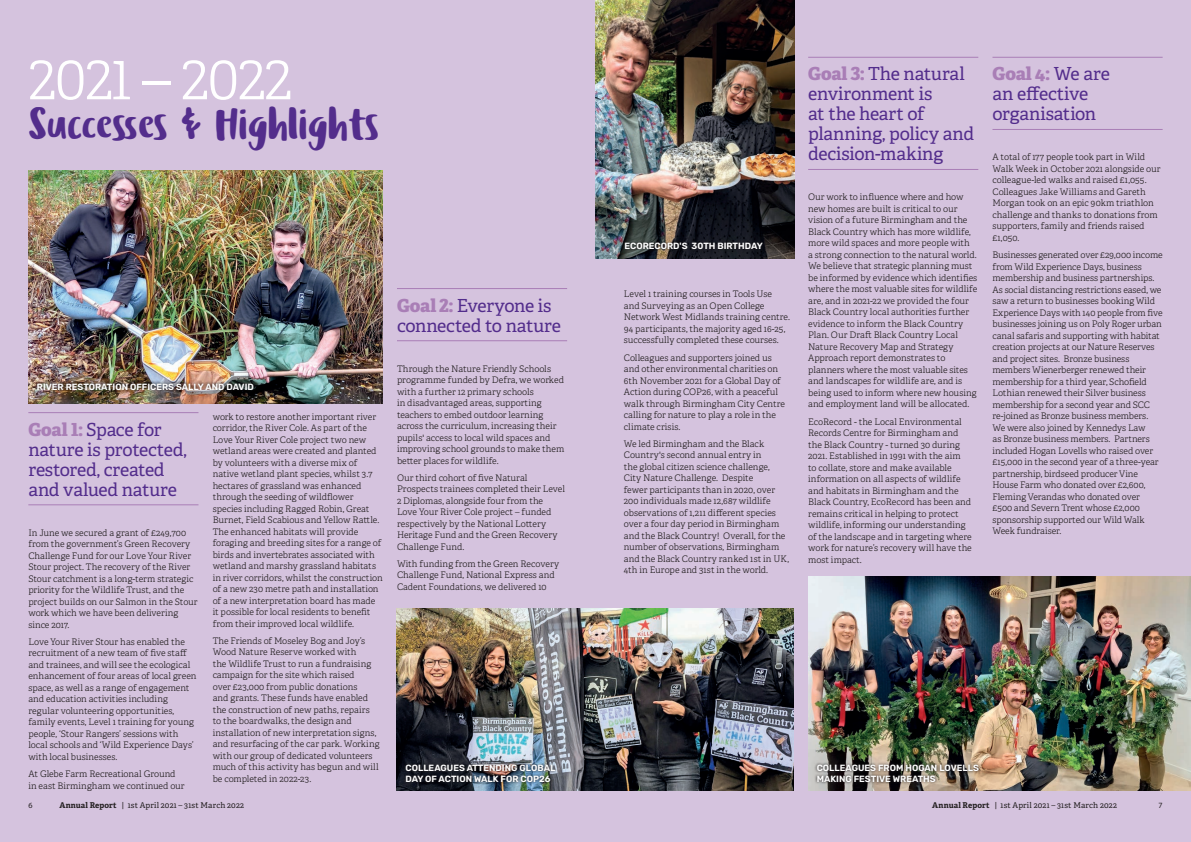
<style>
.page{position:relative;width:1191px;height:842px;background:#fff}
.page>*{position:absolute;margin:0;border:0;box-sizing:border-box;transform-origin:0 0}
.t1{font:300 56px "Adelle";letter-spacing:-.02em;color:#fff}
.t2{font:45px "Ludicrous Stencil";color:#532d8c}
.t3{font:18px/20px "Adelle";letter-spacing:-.015em;color:#532d8c}
.t4{font:300 9px/11.5px "Adelle";color:#231f20}
.t5{font:300 9px/10.8px "Rubik";color:#fff}
.t6{font:8px "Adelle";letter-spacing:.03em;color:#231f20}
.t7{font:8px "Myriad Pro";color:#231f20}
.s1{font-weight:800;color:#a97eb6}
.s2{font-weight:700}
</style>
<div class="page">
<div style="left:0;top:0;width:595px;height:842px;background:#d5c3de"></div>
<div style="left:595px;top:0;width:596px;height:842px;background:#d5c3de"></div>
<img style="left:28px;top:171px;width:355px;height:233px">
<img style="left:397px;top:608px;width:397px;height:183px">
<img style="left:808px;top:577px;width:383px;height:214px">
<img style="left:595px;top:0;width:199px;height:258px">
<hr style="left:28px;top:412px;width:170px;height:1px;background:#a97eb6">
<hr style="left:28px;top:504px;width:170px;height:1px;background:#a97eb6">
<hr style="left:397px;top:288px;width:170px;height:1px;background:#a97eb6">
<hr style="left:397px;top:340px;width:170px;height:1px;background:#a97eb6">
<img style="left:35px;top:380px;width:221px;height:12px">
<img style="left:403px;top:762px;width:155px;height:23px">
<hr style="left:992px;top:57px;width:170px;height:1px;background:#a97eb6">
<hr style="left:992px;top:129px;width:170px;height:1px;background:#a97eb6">
<svg style="left:814px;top:762px;width:167px;height:23px;background:#5f584f"></svg>
<svg style="left:622px;top:240px;width:143px;height:12px;background:#242528"></svg>
<hr style="left:808px;top:57px;width:170px;height:1px;background:#a97eb6">
<hr style="left:808px;top:169px;width:170px;height:1px;background:#a97eb6">
<h1 class="t1" style="left:28px;top:45px;width:265px">2021 – 2022</h1>
<h2 class="t2" style="left:28px;top:92px;width:352px">Successes &amp; Highlights</h2>
<p class="t5" style="left:37px;top:381px;width:219px">RIVER RESTORATION OFFICERS SALLY AND DAVID</p>
<h3 class="t3" style="left:28px;top:419px;width:160px"><span class="s1">Goal 1:</span> Space for nature is protected, restored, created and valued nature</h3>
<p class="t4" style="left:28px;top:527px;width:171px">In June we secured a grant of £249,700 from the government’s Green Recovery Challenge Fund for our Love Your River Stour project. The recovery of the River Stour catchment is a long-term strategic priority for the Wildlife Trust, and the project builds on our Salmon in the Stour work which we have been delivering since 2017.</p>
<p class="t4" style="left:28px;top:636px;width:170px">Love Your River Stour has enabled the recruitment of a new team of five staff and trainees, and will see the ecological enhancement of four areas of local green space, as well as a range of engagement and education activities including regular volunteering opportunities, family events, Level 1 training for young people, ‘Stour Rangers’ sessions with local schools and ‘Wild Experience Days’ with local businesses.</p>
<p class="t4" style="left:28px;top:768px;width:158px">At Glebe Farm Recreational Ground in east Birmingham we continued our</p>
<p class="t4" style="left:213px;top:411px;width:172px">work to restore another important river corridor, the River Cole. As part of the Love Your River Cole project two new wetland areas were created and planted by volunteers with a diverse mix of native wetland plant species, whilst 3.7 hectares of grassland was enhanced through the seeding of wildflower species including Ragged Robin, Great Burnet, Field Scabious and Yellow Rattle.<br>The enhanced habitats will provide foraging and breeding sites for a range of birds and invertebrates associated with wetland and marshy grassland habitats in river corridors, whilst the construction of a new 230 metre path and installation of a new interpretation board has made it possible for local residents to benefit from their improved local wildlife.</p>
<p class="t4" style="left:213px;top:635px;width:168px">The Friends of Moseley Bog and Joy’s Wood Nature Reserve worked with<br>the Wildlife Trust to run a fundraising campaign for the site which raised<br>over £23,000 from public donations<br>and grants. These funds have enabled the construction of new paths, repairs to the boardwalks, the design and installation of new interpretation signs, and resurfacing of the car park. Working with our group of dedicated volunteers much of this activity has begun and will be completed in 2022-23.</p>
<h3 class="t3" style="left:397px;top:295px;width:166px"><span class="s1">Goal 2:</span> Everyone is connected to nature</h3>
<p class="t4" style="left:397px;top:363px;width:169px">Through the Nature Friendly Schools programme funded by Defra, we worked with a further 12 primary schools<br>in disadvantaged areas, supporting teachers to embed outdoor learning across the curriculum, increasing their pupils' access to local wild spaces and improving school grounds to make them better places for wildlife.</p>
<p class="t4" style="left:397px;top:472px;width:170px">Our third cohort of five Natural Prospects trainees completed their Level 2 Diplomas, alongside four from the Love Your River Cole project – funded respectively by the National Lottery Heritage Fund and the Green Recovery Challenge Fund.</p>
<p class="t4" style="left:397px;top:558px;width:164px">With funding from the Green Recovery<br>Challenge Fund, National Express and<br>Cadent Foundations, we delivered 10</p>
<p class="t5" style="left:405px;top:763px;width:151px">COLLEAGUES ATTENDING GLOBAL<br>DAY OF ACTION WALK FOR COP26</p>
<p class="t5" style="left:624px;top:241px;width:140px">ECORECORD'S 30TH BIRTHDAY</p>
<p class="t4" style="left:624px;top:289px;width:168px">Level 1 training courses in Tools Use and Surveying as an Open College Network West Midlands training centre.<br>94 participants, the majority aged 16-25, successfully completed these courses.</p>
<p class="t4" style="left:624px;top:352px;width:163px">Colleagues and supporters joined us and other environmental charities on 6th November 2021 for a Global Day of Action during COP26, with a peaceful walk through Birmingham City Centre calling for nature to play a role in the climate crisis.</p>
<p class="t4" style="left:624px;top:438px;width:167px">We led Birmingham and the Black Country's second annual entry in<br>the global citizen science challenge, City Nature Challenge. Despite<br>fewer participants than in 2020, over 200 individuals made 12,687 wildlife observations of 1,211 different species over a four day period in Birmingham and the Black Country! Overall, for the number of observations, Birmingham and the Black Country ranked 1st in UK, 4th in Europe and 31st in the world.</p>
<h3 class="t3" style="left:808px;top:63px;width:167px"><span class="s1">Goal 3:</span> The natural environment is<br>at the heart of planning, policy and decision-making</h3>
<p class="t4" style="left:808px;top:192px;width:171px">Our work to influence where and how new homes are built is critical to our vision of a future Birmingham and the Black Country which has more wildlife, more wild spaces and more people with<br>a strong connection to the natural world.<br>We believe that strategic planning must be informed by evidence which identifies where the most valuable sites for wildlife are, and in 2021-22 we provided the four Black Country local authorities further evidence to inform the Black Country Plan. Our Draft Black Country Local Nature Recovery Map and Strategy Approach report demonstrates to planners where the most valuable sites and landscapes for wildlife are, and is being used to inform where new housing and employment land will be allocated.</p>
<p class="t4" style="left:808px;top:416px;width:165px">EcoRecord - the Local Environmental Records Centre for Birmingham and the Black Country - turned 30 during 2021. Established in 1991 with the aim<br>to collate, store and make available information on all aspects of wildlife and habitats in Birmingham and the Black Country, EcoRecord has been and remains critical in helping to protect wildlife, informing our understanding of the landscape and in targeting where work for nature’s recovery will have the most impact.</p>
<h3 class="t3" style="left:992px;top:63px;width:119px"><span class="s1">Goal 4:</span> We are an effective organisation</h3>
<p class="t4" style="left:992px;top:152px;width:169px">A total of 177 people took part in Wild Walk Week in October 2021 alongside our colleague-led walks and raised £1,055.<br>Colleagues Jake Williams and Gareth Morgan took on an epic 90km triathlon challenge and thanks to donations from supporters, family and friends raised £1,050.</p>
<p class="t4" style="left:992px;top:249px;width:172px">Businesses generated over £29,000 income from Wild Experience Days, business membership and business partnerships.<br>As social distancing restrictions eased, we saw a return to businesses booking Wild Experience Days with 140 people from five businesses joining us on Poly Roger urban canal safaris and supporting with habitat creation projects at our Nature Reserves and project sites. Bronze business members Wienerberger renewed their membership for a third year, Schofield Lothian renewed their Silver business membership for a second year and SCC re-joined as Bronze business members.<br>We were also joined by Kennedys Law<br>as Bronze business members. Partners included Hogan Lovells who raised over £15,000 in the second year of a three-year partnership, birdseed producer Vine House Farm who donated over £2,600, Fleming Verandas who donated over<br>£500 and Severn Trent whose £2,000 sponsorship supported our Wild Walk Week fundraiser.</p>
<p class="t5" style="left:816px;top:763px;width:164px">COLLEAGUES FROM HOGAN LOVELLS<br>MAKING FESTIVE WREATHS</p>
<p class="t7" style="left:28px;top:800px;width:6px">6</p>
<p class="t6" style="left:59px;top:799px;width:186px"><span class="s2">Annual Report</span> | 1st April 2021 – 31st March 2022</p>
<p class="t6" style="left:932px;top:799px;width:186px"><span class="s2">Annual Report</span> | 1st April 2021 – 31st March 2022</p>
<p class="t7" style="left:1158px;top:800px;width:6px">7</p>
</div>
